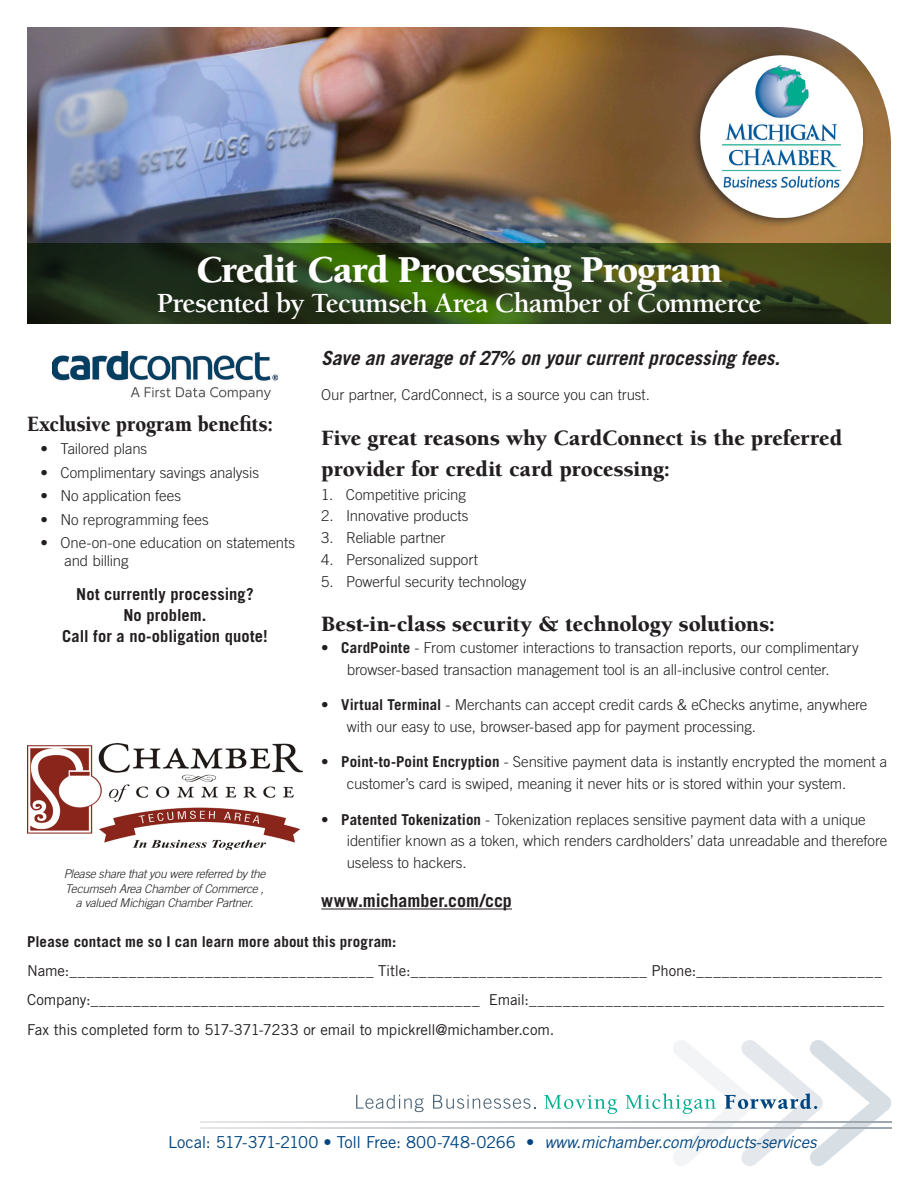
<style>
.page{position:relative;width:918px;height:1188px;background:#fff}
.page>*{position:absolute;margin:0;border:0;box-sizing:border-box;transform-origin:0 0}
.headline-1_line{font:900 39px "Berkeley Std";letter-spacing:-.03em;color:#fff}
.headline-1_line-2{font:700 28.5px "Berkeley Std";letter-spacing:-.03em;color:#fff}
.body_copy{font:900 22.5px/30.9px "Berkeley Std";color:#231f20}
.body_copy-2{font:900 22.5px "Berkeley Std";color:#231f20;scale:.9 1}
.body_copy-3{font:italic 700 19.5px "Trade Gothic LT Std";color:#231f20}
.body_copy-4{font:700 18px "Trade Gothic LT Std";color:#231f20}
.t1{font:16.5px "Trade Gothic LT Std";letter-spacing:-.02em;color:#01457f}
.subhead_2-upper_lowe{font:700 16.5px/21px "Trade Gothic LT Std";letter-spacing:.005em;color:#231f20;text-align:center}
.body_copy-5{font:300 15px/21.9px "Trade Gothic LT Std";letter-spacing:-.005em;color:#231f20}
.subhead_1-all_caps{font:15px "Trade Gothic LT Std";letter-spacing:-.015em;color:#231f20}
.subhead_1-all_caps-2{font:700 15px "Trade Gothic LT Std";letter-spacing:.01em;color:#231f20}
.subhead_2-upper_lowe-2{font:italic 300 12px/14.4px "Trade Gothic LT Std";letter-spacing:-.02em;color:#231f20;text-align:center}
.s1{font-weight:700}
.s2{font-style:italic}
</style>
<div class="page">
<img style="left:27px;top:27px;width:864px;height:216px">
<hr style="left:321px;top:909px;width:191px;height:1px;background:#231f20">
<img style="left:53px;top:351px;width:224px;height:49px">
<div style="left:689px;top:49px;width:179px;height:179px;background:#231f20;opacity:.75"></div>
<img style="left:700px;top:55px;width:162px;height:162px">
<svg style="left:356px;top:1095px;width:68px;height:17px"></svg>
<svg style="left:433px;top:1095px;width:103px;height:14px"></svg>
<svg style="left:544px;top:1095px;width:73px;height:19px"></svg>
<svg style="left:626px;top:1040px;width:265px;height:126px"></svg>
<svg style="left:201px;top:1121px;width:690px;height:2px"></svg>
<svg style="left:201px;top:1127px;width:690px;height:1px"></svg>
<svg style="left:27px;top:243px;width:864px;height:81px;background:#2d3f18"></svg>
<img style="left:27px;top:744px;width:275px;height:105px">
<p class="headline-1_line" style="left:196px;top:249px;width:528px">Credit Card Processing Program</p>
<p class="headline-1_line-2" style="left:157px;top:288px;width:606px">Presented by Tecumseh Area Chamber of Commerce</p>
<p class="body_copy-2" style="left:27px;top:412px;width:275px">Exclusive program benefits:</p>
<p class="body_copy-5" style="left:40px;top:438px;width:108px">• Tailored plans</p>
<p class="body_copy-5" style="left:40px;top:461px;width:220px">• Complimentary savings analysis</p>
<p class="body_copy-5" style="left:40px;top:485px;width:142px">• No application fees</p>
<p class="body_copy-5" style="left:40px;top:508px;width:170px">• No reprogramming fees</p>
<p class="body_copy-5" style="left:64px;top:533px;width:232px;line-height:18px;text-indent:-24px">• One-on-one education on statements and billing</p>
<p class="subhead_2-upper_lowe" style="left:62px;top:584px;width:207px">Not currently processing?<br>No problem.<br>Call for a no-obligation quote!</p>
<p class="subhead_2-upper_lowe-2" style="left:64px;top:867px;width:203px">Please share that you were referred by the<br>Tecumseh Area Chamber of Commerce , a valued Michigan Chamber Partner.</p>
<p class="body_copy-3" style="left:321px;top:346px;width:460px">Save an average of 27% on your current processing fees.</p>
<p class="body_copy-5" style="left:321px;top:384px;width:330px">Our partner, CardConnect, is a source you can trust.</p>
<p class="body_copy" style="left:321px;top:423px;width:523px">Five great reasons why CardConnect is the preferred provider for credit card processing:</p>
<p class="body_copy-5" style="left:321px;top:483px;width:146px">1. Competitive pricing</p>
<p class="body_copy-5" style="left:321px;top:505px;width:149px">2. Innovative products</p>
<p class="body_copy-5" style="left:321px;top:527px;width:126px">3. Reliable partner</p>
<p class="body_copy-5" style="left:321px;top:549px;width:158px">4. Personalized support</p>
<p class="body_copy-5" style="left:321px;top:570px;width:207px">5. Powerful security technology</p>
<p class="body_copy" style="left:321px;top:609px;width:455px">Best-in-class security &amp; technology solutions:</p>
<p class="body_copy-5" style="left:321px;top:637px;width:539px;text-align:center">• <span class="s1">CardPointe</span> - From customer interactions to transaction reports, our complimentary browser-based transaction management tool is an all-inclusive control center.</p>
<p class="body_copy-5" style="left:347px;top:694px;width:522px;text-indent:-26px">• <span class="s1">Virtual Terminal</span> - Merchants can accept credit cards &amp; eChecks anytime, anywhere with our easy to use, browser-based app for payment processing.</p>
<p class="body_copy-5" style="left:347px;top:751px;width:542px;text-indent:-26px">• <span class="s1">Point-to-Point Encryption</span> - Sensitive payment data is instantly encrypted the moment a customer’s card is swiped, meaning it never hits or is stored within your system.</p>
<p class="body_copy-5" style="left:347px;top:808px;width:542px;text-indent:-26px">• <span class="s1">Patented Tokenization</span> - Tokenization replaces sensitive payment data with a unique identifier known as a token, which renders cardholders’ data unreadable and therefore useless to hackers.</p>
<p class="body_copy-4" style="left:321px;top:890px;width:192px">www.michamber.com/ccp</p>
<p class="subhead_1-all_caps-2" style="left:27px;top:932px;width:371px">Please contact me so I can learn more about this program:</p>
<p class="subhead_1-all_caps" style="left:27px;top:962px;width:856px">Name:____________________________________ Title:____________________________ Phone:______________________</p>
<p class="subhead_1-all_caps" style="left:27px;top:991px;width:859px">Company:______________________________________________ Email:__________________________________________</p>
<p class="subhead_1-all_caps" style="left:27px;top:1020px;width:529px">Fax this completed form to 517-371-7233 or email to mpickrell@michamber.com.</p>
<p class="t1" style="left:168px;top:1132px;width:650px">Local: 517-371-2100 • Toll Free: 800-748-0266 • <span class="s2">www.michamber.com/products-services</span></p>
</div>
